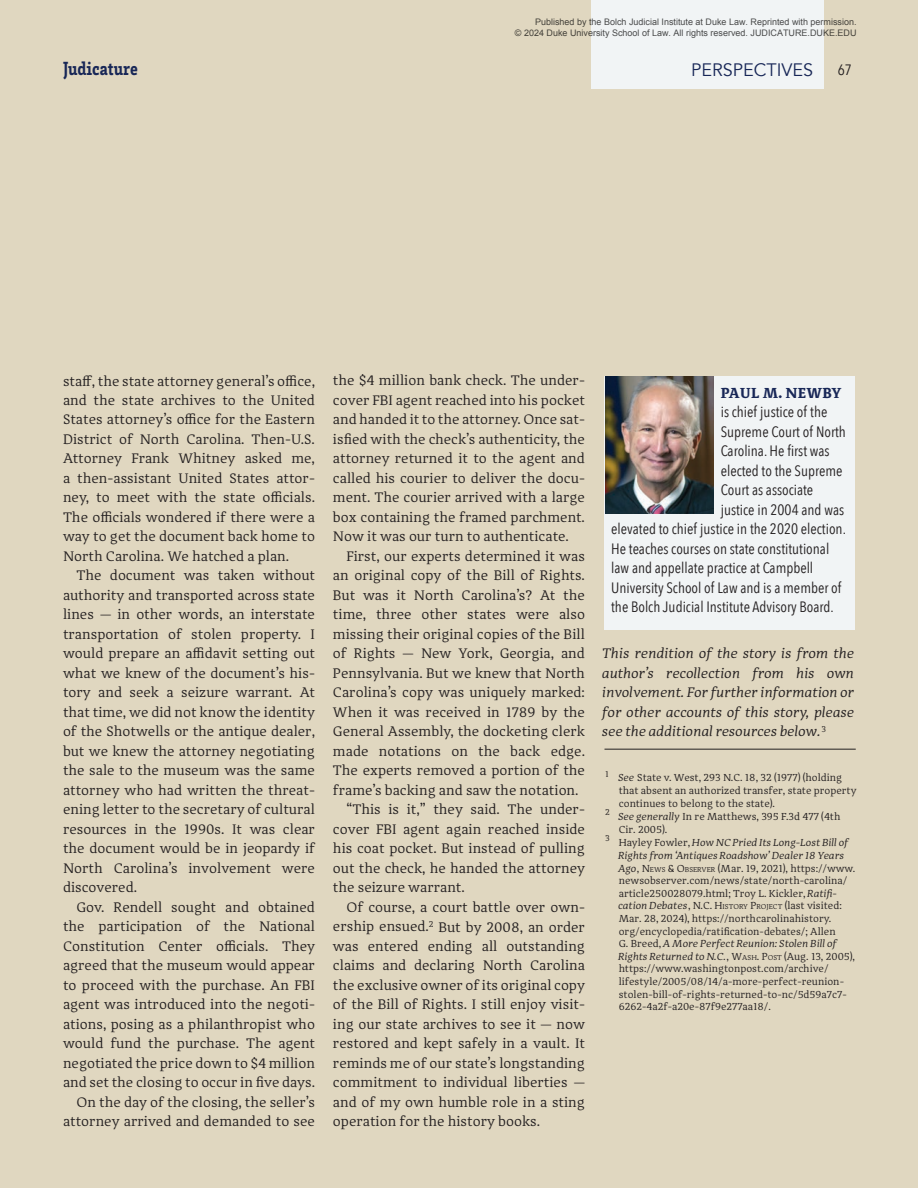
<style>
.page{position:relative;width:918px;height:1188px;background:#e0d7c0}
.page>*{position:absolute;margin:0;border:0;box-sizing:border-box;transform-origin:0 0}
.t1{font:900 condensed 19.5px "Brix Slab";color:#182757}
.t2{font:18px "Avenir";color:#182757}
.Author_Note{font:15px "Avenir Next Condensed";color:#231f20}
.Author_Note-2{font:700 15px "Adagio Serif";letter-spacing:.01em;color:#182757}
.Feature_Text_P2{font:14.25px/19.5px "Adagio Serif";color:#231f20;text-align:justify}
.Feature_Text_P1{font:italic 14.25px/19.5px "Adagio Serif";color:#231f20;text-align:justify}
.End_Note{font:10.5px/12.6px "Adagio Serif";color:#231f20}
.t3{font:9px/10.8px "Arial";color:rgb(0 0 0/.7);text-align:right}
.End_Note-2{font:8.7px "Adagio Serif";color:#231f20}
.s1{font-style:italic}
.s2{font-style:inherit}
.s3{font-size:7.35px}
</style>
<div class="page">
<div style="left:604px;top:376px;width:251px;height:253px;background:#f1f4f5"></div>
<img style="left:605px;top:376px;width:108px;height:138px">
<div style="left:591px;top:0;width:233px;height:89px;background:#f1f4f5"></div>
<hr style="left:604px;top:749px;width:252px;height:1px;background:#231f20">
<p class="t3" style="left:515px;top:17px;width:343px">Published by the Bolch Judicial Institute at Duke Law. Reprinted with permission.<br>© 2024 Duke University School of Law. All rights reserved. JUDICATURE.DUKE.EDU</p>
<p class="t1" style="left:63px;top:56px;width:76px">Judicature</p>
<p class="t2" style="left:691px;top:59px;width:124px">PERSPECTIVES</p>
<p class="Author_Note" style="left:838px;top:57px;width:16px">67</p>
<p class="Feature_Text_P2" style="left:63px;top:371px;width:254px">staff, the state attorney general’s office, and the state archives to the United States attorney’s office for the Eastern District of North Carolina. Then-U.S.<br>Attorney Frank Whitney asked me, a then-assistant United States attor&shy;ney, to meet with the state officials.<br>The officials wondered if there were a way to get the document back home to North Carolina. We hatched a plan.</p>
<p class="Feature_Text_P2" style="left:63px;top:566px;width:254px;text-indent:13px">The document was taken without authority and transported across state lines — in other words, an interstate transportation of stolen property. I would prepare an affidavit setting out what we knew of the document’s his&shy;tory and seek a seizure warrant. At that time, we did not know the identity of the Shotwells or the antique dealer, but we knew the attorney negotiating the sale to the museum was the same attorney who had written the threat&shy;ening letter to the secretary of cultural resources in the 1990s. It was clear the document would be in jeopardy if North Carolina’s involvement were discovered.</p>
<p class="Feature_Text_P2" style="left:63px;top:897px;width:254px;text-indent:13px">Gov. Rendell sought and obtained the participation of the National Constitution Center officials. They agreed that the museum would appear to proceed with the purchase. An FBI agent was introduced into the negoti&shy;ations, posing as a philanthropist who would fund the purchase. The agent negotiated the price down to $4 million and set the closing to occur in five days.</p>
<p class="Feature_Text_P2" style="left:63px;top:1092px;width:254px;text-align:right">On the day of the closing, the seller’s attorney arrived and demanded to see</p>
<p class="Feature_Text_P2" style="left:333px;top:371px;width:254px">the $4 million bank check. The under&shy;cover FBI agent reached into his pocket and handed it to the attorney. Once sat&shy;isfied with the check’s authenticity, the attorney returned it to the agent and called his courier to deliver the docu&shy;ment. The courier arrived with a large box containing the framed parchment.<br>Now it was our turn to authenticate.</p>
<p class="Feature_Text_P2" style="left:333px;top:546px;width:254px;text-indent:13px">First, our experts determined it was an original copy of the Bill of Rights.<br>But was it North Carolina’s? At the time, three other states were also missing their original copies of the Bill of Rights — New York, Georgia, and Pennsylvania. But we knew that North Carolina’s copy was uniquely marked:<br>When it was received in 1789 by the General Assembly, the docketing clerk made notations on the back edge.<br>The experts removed a portion of the frame’s backing and saw the notation.</p>
<p class="Feature_Text_P2" style="left:333px;top:800px;width:254px;text-indent:13px">“This is it,” they said. The under&shy;cover FBI agent again reached inside his coat pocket. But instead of pulling out the check, he handed the attorney the seizure warrant.</p>
<p class="Feature_Text_P2" style="left:333px;top:897px;width:254px;text-indent:13px">Of course, a court battle over own&shy;ership ensued.<sup>2</sup> But by 2008, an order was entered ending all outstanding claims and declaring North Carolina the exclusive owner of its original copy of the Bill of Rights. I still enjoy visit&shy;ing our state archives to see it — now restored and kept safely in a vault. It reminds me of our state’s longstanding commitment to individual liberties — and of my own humble role in a sting operation for the history books.</p>
<p class="Author_Note-2" style="left:721px;top:383px;width:122px">PAUL M. NEWBY</p>
<p class="Author_Note" style="left:721px;top:399px;width:108px">is chief justice of the</p>
<p class="Author_Note" style="left:721px;top:419px;width:127px">Supreme Court of North</p>
<p class="Author_Note" style="left:721px;top:438px;width:110px">Carolina. He first was</p>
<p class="Author_Note" style="left:721px;top:458px;width:123px">elected to the Supreme</p>
<p class="Author_Note" style="left:721px;top:477px;width:94px">Court as associate</p>
<p class="Author_Note" style="left:721px;top:497px;width:125px">justice in 2004 and was</p>
<p class="Author_Note" style="left:611px;top:516px;width:236px">elevated to chief justice in the 2020 election.</p>
<p class="Author_Note" style="left:611px;top:536px;width:220px">He teaches courses on state constitutional</p>
<p class="Author_Note" style="left:611px;top:555px;width:204px">law and appellate practice at Campbell</p>
<p class="Author_Note" style="left:611px;top:575px;width:232px">University School of Law and is a member of</p>
<p class="Author_Note" style="left:611px;top:594px;width:224px">the Bolch Judicial Institute Advisory Board.</p>
<p class="Feature_Text_P1" style="left:603px;top:644px;width:254px">This rendition of the story is from the author’s recollection from his own involvement. For further information or for other accounts of this story, please see the additional resources below.<sup>3</sup></p>
<p class="End_Note-2" style="left:605px;top:768px;width:5px">1</p>
<p class="End_Note" style="left:619px;top:772px;width:239px"><span class="s1">See</span> State v. West, 293 N.C. 18, 32 (1977) (holding that absent an authorized transfer, state property continues to belong to the state).</p>
<p class="End_Note-2" style="left:605px;top:807px;width:6px">2</p>
<p class="End_Note" style="left:619px;top:811px;width:223px"><span class="s1">See generally</span> In re Matthews, 395 F.3d 477 (4th<br>Cir. 2005).</p>
<p class="End_Note-2" style="left:605px;top:833px;width:6px">3</p>
<p class="End_Note" style="left:619px;top:837px;width:238px">Hayley Fowler, <span class="s1">How NC Pried Its Long-Lost Bill of Rights from ‘Antiques Roadshow’ Dealer 18 Years Ago</span>, <span class="s2">N</span><span class="s3">EWS</span> <span class="s2">&amp; O</span><span class="s3">BSERVER</span> (Mar. 19, 2021), https://www. newsobserver.com/news/state/north-carolina/ article250028079.html; Troy L. Kickler, <span class="s1">Ratifi&shy;cation Debates</span>, N.C. <span class="s2">H</span><span class="s3">ISTORY</span> <span class="s2">P</span><span class="s3">ROJECT</span> (last visited:<br>Mar. 28, 2024), https://northcarolinahistory. org/encyclopedia/ratification-debates/; Allen<br>G. Breed, <span class="s1">A More Perfect Reunion: Stolen Bill of Rights Returned to N.C.</span>, <span class="s2">W</span><span class="s3">ASH</span><span class="s2">. P</span><span class="s3">OST</span> (Aug. 13, 2005), https://www.washingtonpost.com/archive/ lifestyle/2005/08/14/a-more-perfect-reunion&shy;stolen-bill-of-rights-returned-to-nc/5d59a7c7- 6262-4a2f-a20e-87f9e277aa18/.</p>
</div>
